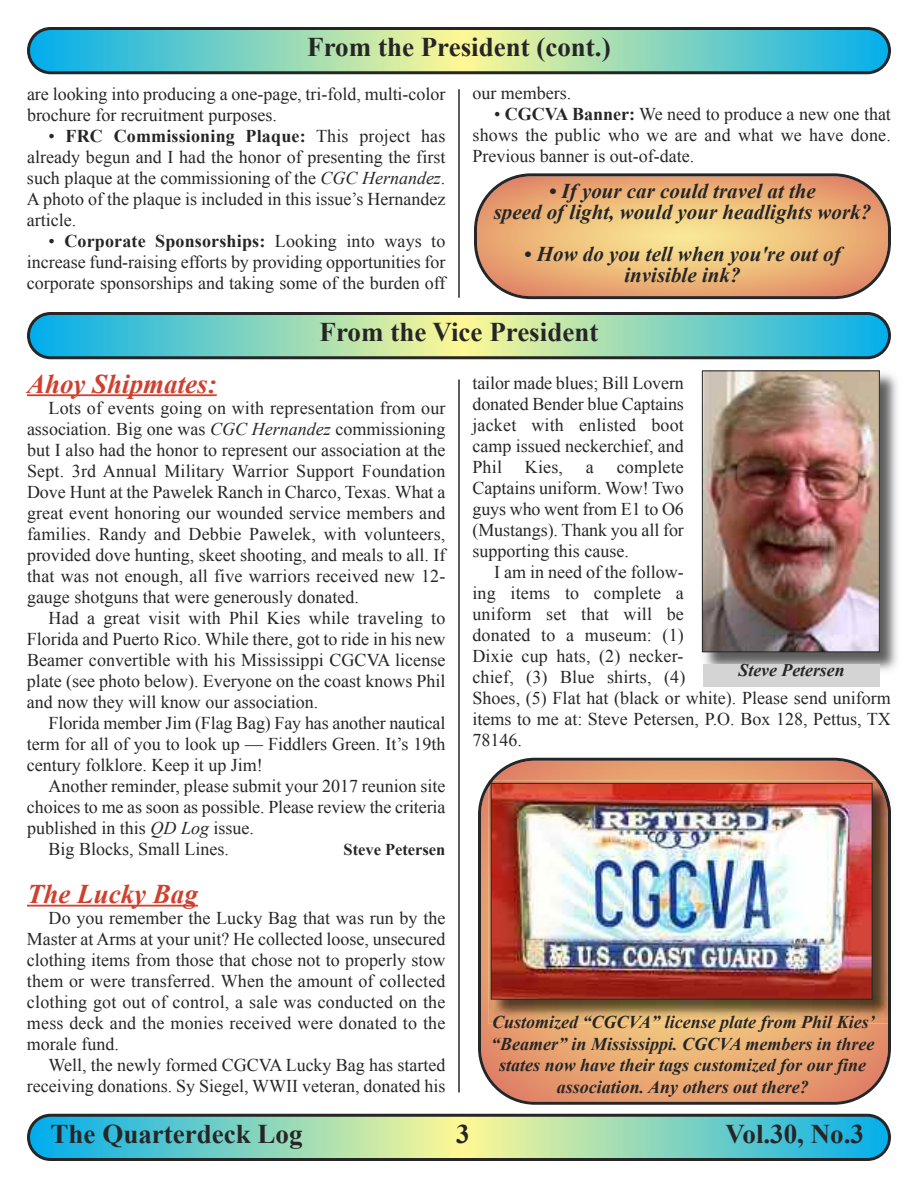
<style>
.page{position:relative;width:918px;height:1188px;background:#fff}
.page>*{position:absolute;margin:0;border:0;box-sizing:border-box;transform-origin:0 0}
.t1{font:700 27px "Times New Roman";color:#272627}
.t2{font:italic 700 27px "Times New Roman";color:#cf402f}
.t3{font:italic 700 21px/21px "Times New Roman";color:#272627;text-align:center}
.t4{font:18px/21px "Times New Roman";color:#272627;text-align:justify}
.t5{font:italic 700 18px/21.6px "Times New Roman";color:#272627;text-align:center}
.t6{font:italic 700 17.7px "Times New Roman";color:#272627}
.t7{font:700 16.5px "Times New Roman";color:#272627}
.s1{font-weight:700}
.s2{font-style:italic}
</style>
<div class="page">
<svg style="left:27px;top:27px;width:864px;height:47px;background:#77bdad"></svg>
<svg style="left:27px;top:312px;width:864px;height:47px;background:#77bdad"></svg>
<svg style="left:27px;top:1114px;width:864px;height:47px;background:#77bdad"></svg>
<hr style="left:458px;top:89px;width:2px;height:209px;background:#272627">
<hr style="left:27px;top:394px;width:190px;height:2px;background:#cf402f">
<hr style="left:27px;top:905px;width:171px;height:2px;background:#cf402f">
<hr style="left:458px;top:379px;width:2px;height:714px;background:#272627">
<img style="left:701px;top:370px;width:196px;height:306px">
<img style="left:704px;top:372px;width:174px;height:278px">
<div style="left:702px;top:370px;width:178px;height:282px;border:1px solid #272627"></div>
<div style="left:704px;top:664px;width:176px;height:23px;background:#d4d4d4"></div>
<svg style="left:478px;top:758px;width:413px;height:347px;background:#da9d73"></svg>
<img style="left:488px;top:780px;width:388px;height:243px">
<img style="left:890px;top:780px;width:1px;height:243px">
<img style="left:876px;top:780px;width:14px;height:243px">
<svg style="left:488px;top:780px;width:5px;height:8px"></svg>
<img style="left:493px;top:785px;width:378px;height:213px">
<div style="left:491px;top:783px;width:382px;height:217px;border:1px solid #272627"></div>
<svg style="left:474px;top:173px;width:417px;height:126px;background:#e2b07b"></svg>
<h1 class="t1" style="left:307px;top:32px;width:305px">From the President (cont.)</h1>
<p class="t4" style="left:27px;top:84px;width:420px">are looking into producing a one-page, tri-fold, multi-color brochure for recruitment purposes.</p>
<p class="t4" style="left:27px;top:126px;width:420px;text-indent:22px">• <span class="s1">FRC Commissioning Plaque:</span> This project has already begun and I had the honor of presenting the first such plaque at the commissioning of the <span class="s2">CGC Hernandez</span>.<br>A photo of the plaque is included in this issue’s Hernandez article.</p>
<p class="t4" style="left:27px;top:231px;width:420px;text-indent:22px">• <span class="s1">Corporate Sponsorships:</span> Looking into ways to increase fund-raising efforts by providing opportunities for corporate sponsorships and taking some of the burden off</p>
<p class="t4" style="left:472px;top:82px;width:100px">our members.</p>
<p class="t4" style="left:472px;top:103px;width:420px;text-indent:22px">• <span class="s1">CGCVA Banner:</span> We need to produce a new one that shows the public who we are and what we have done.<br>Previous banner is out-of-date.</p>
<p class="t3" style="left:494px;top:181px;width:379px">• If your car could travel at the<br>speed of light, would your headlights work?</p>
<p class="t3" style="left:524px;top:244px;width:318px">• How do you tell when you're out of invisible ink?</p>
<h1 class="t1" style="left:320px;top:317px;width:280px">From the Vice President</h1>
<h1 class="t2" style="left:27px;top:368px;width:191px">Ahoy Shipmates:</h1>
<p class="t4" style="left:27px;top:397px;width:420px;text-indent:22px">Lots of events going on with representation from our association. Big one was <span class="s2">CGC Hernandez</span> commissioning but I also had the honor to represent our association at the Sept. 3rd Annual Military Warrior Support Foundation Dove Hunt at the Pawelek Ranch in Charco, Texas. What a great event honoring our wounded service members and families. Randy and Debbie Pawelek, with volunteers, provided dove hunting, skeet shooting, and meals to all. If that was not enough, all five warriors received new 12- gauge shotguns that were generously donated.</p>
<p class="t4" style="left:27px;top:607px;width:420px;text-indent:22px">Had a great visit with Phil Kies while traveling to Florida and Puerto Rico. While there, got to ride in his new Beamer convertible with his Mississippi CGCVA license plate (see photo below). Everyone on the coast knows Phil and now they will know our association.</p>
<p class="t4" style="left:27px;top:712px;width:420px;text-indent:22px">Florida member Jim (Flag Bag) Fay has another nautical term for all of you to look up — Fiddlers Green. It’s 19th century folklore. Keep it up Jim!</p>
<p class="t4" style="left:49px;top:775px;width:398px">Another reminder, please submit your 2017 reunion site</p>
<p class="t4" style="left:27px;top:796px;width:420px">choices to me as soon as possible. Please review the criteria</p>
<p class="t4" style="left:27px;top:817px;width:229px">published in this <span class="s2">QD Log</span> issue.</p>
<p class="t4" style="left:49px;top:838px;width:182px">Big Blocks, Small Lines.</p>
<p class="t7" style="left:344px;top:840px;width:103px">Steve Petersen</p>
<h1 class="t2" style="left:27px;top:879px;width:172px">The Lucky Bag</h1>
<p class="t4" style="left:27px;top:907px;width:420px;text-indent:22px">Do you remember the Lucky Bag that was run by the Master at Arms at your unit? He collected loose, unsecured clothing items from those that chose not to properly stow them or were transferred. When the amount of collected clothing got out of control, a sale was conducted on the mess deck and the monies received were donated to the morale fund.</p>
<p class="t4" style="left:27px;top:1054px;width:420px;text-align:right">Well, the newly formed CGCVA Lucky Bag has started receiving donations. Sy Siegel, WWII veteran, donated his</p>
<p class="t4" style="left:472px;top:372px;width:213px">tailor made blues; Bill Lovern donated Bender blue Captains jacket with enlisted boot camp issued neckerchief, and Phil</p>
<p class="t4" style="left:472px;top:456px;width:213px;text-indent:144px">complete Captains uniform. Wow! Two guys who went from E1 to O6 (Mustangs). Thank you all for supporting this cause.</p>
<p class="t4" style="left:472px;top:561px;width:420px;text-align:left;text-indent:22px">I am in need of the follow-<br>ing items to complete a<br>uniform set that will be<br>donated to a museum: (1)<br>Dixie cup hats, (2) necker-<br>chief, (3) Blue shirts, (4)<br>Shoes, (5) Flat hat (black or white). Please send uniform items to me at: Steve Petersen, P.O. Box 128, Pettus, TX<br>78146.</p>
<p class="t4" style="left:525px;top:456px;width:40px">Kies,</p>
<p class="t4" style="left:586px;top:456px;width:9px">a</p>
<p class="t6" style="left:739px;top:660px;width:107px">Steve Petersen</p>
<p class="t5" style="left:491px;top:1011px;width:385px">Customized “CGCVA” license plate from Phil Kies’ “Beamer” in Mississippi. CGCVA members in three states now have their tags customized for our fine association. Any others out there?</p>
<h1 class="t1" style="left:51px;top:1118px;width:253px">The Quarterdeck Log</h1>
<h1 class="t1" style="left:456px;top:1118px;width:15px">3</h1>
<h1 class="t1" style="left:726px;top:1118px;width:140px">Vol.30, No.3</h1>
</div>
